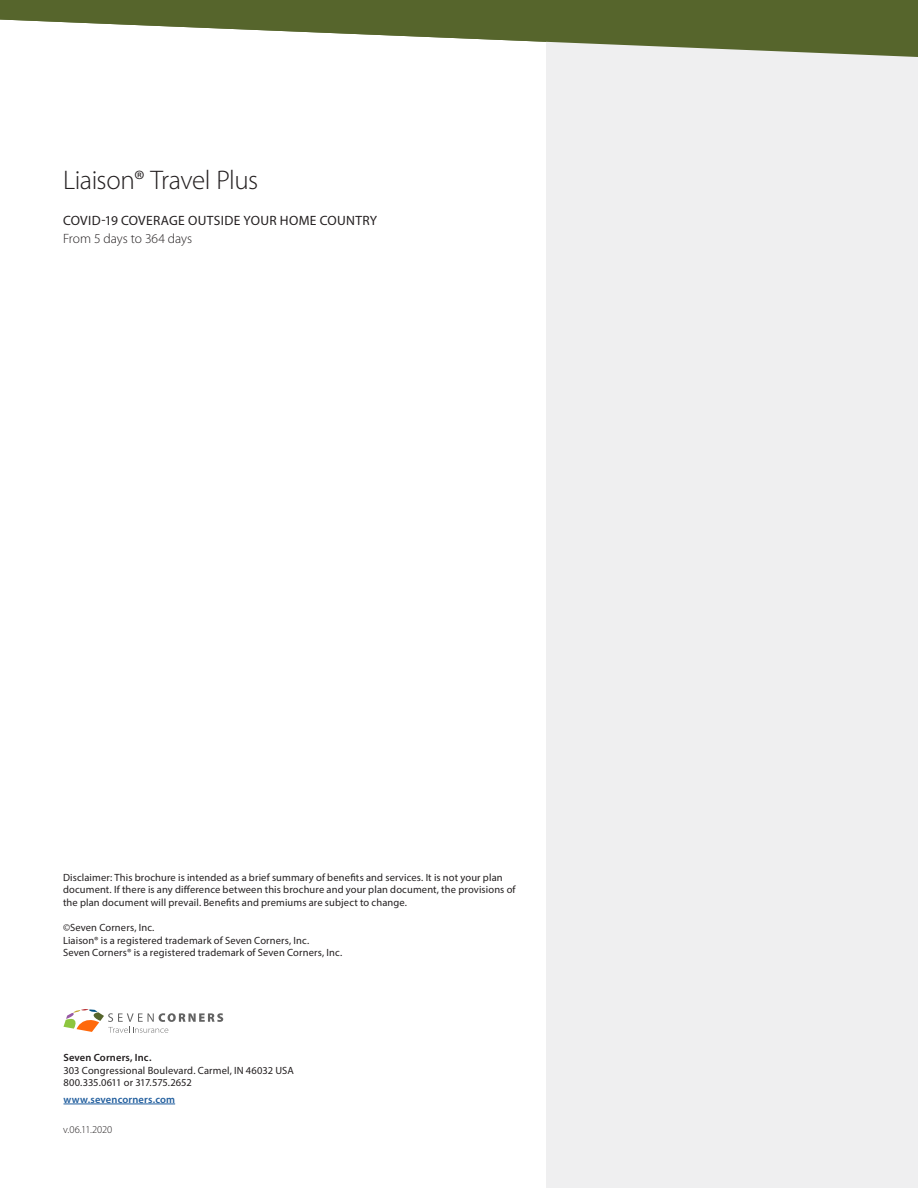
<style>
.page{position:relative;width:918px;height:1188px;background:#fff}
.page>*{position:absolute;margin:0;border:0;box-sizing:border-box;transform-origin:0 0}
.t1{font:300 27px "Myriad Pro";letter-spacing:-.02em;color:#231f20}
.t2{font:13.5px "Myriad Pro";letter-spacing:.025em;color:#231f20}
.t3{font:300 13.5px "Myriad Pro";letter-spacing:-.005em;color:#231f20}
.t4{font:10.5px/12.6px "Myriad Pro";letter-spacing:.01em;color:#231f20}
.t5{font:600 10.5px "Myriad Pro";letter-spacing:.015em;color:#215e9e}
.t6{font:600 10.5px "Myriad Pro";letter-spacing:.015em;color:#231f20}
.t7{font:300 10.5px "Myriad Pro";color:#231f20}
</style>
<div class="page">
<hr style="left:63px;top:1104px;width:112px;height:1px;background:#215e9e">
<svg style="left:63px;top:1009px;width:160px;height:24px"></svg>
<div style="left:546px;top:0;width:372px;height:1188px;background:#efeff0"></div>
<svg style="left:0;top:0;width:918px;height:57px;fill:#56652c"></svg>
<h1 class="t1" style="left:63px;top:165px;width:197px">Liaison® Travel Plus</h1>
<p class="t2" style="left:63px;top:212px;width:316px">COVID-19 COVERAGE OUTSIDE YOUR HOME COUNTRY</p>
<p class="t3" style="left:63px;top:231px;width:131px">From 5 days to 364 days</p>
<p class="t4" style="left:63px;top:871px;width:454px">Disclaimer: This brochure is intended as a brief summary of benefits and services. It is not your plan document. If there is any difference between this brochure and your plan document, the provisions of the plan document will prevail. Benefits and premiums are subject to change.</p>
<p class="t4" style="left:63px;top:921px;width:281px">©Seven Corners, Inc.<br>Liaison® is a registered trademark of Seven Corners, Inc.<br>Seven Corners® is a registered trademark of Seven Corners, Inc.</p>
<p class="t6" style="left:63px;top:1051px;width:89px">Seven Corners, Inc.</p>
<p class="t4" style="left:63px;top:1064px;width:232px">303 Congressional Boulevard. Carmel, IN 46032 USA<br>800.335.0611 or 317.575.2652</p>
<p class="t5" style="left:63px;top:1093px;width:113px">www.sevencorners.com</p>
<p class="t7" style="left:63px;top:1124px;width:51px">v.06.11.2020</p>
</div>
